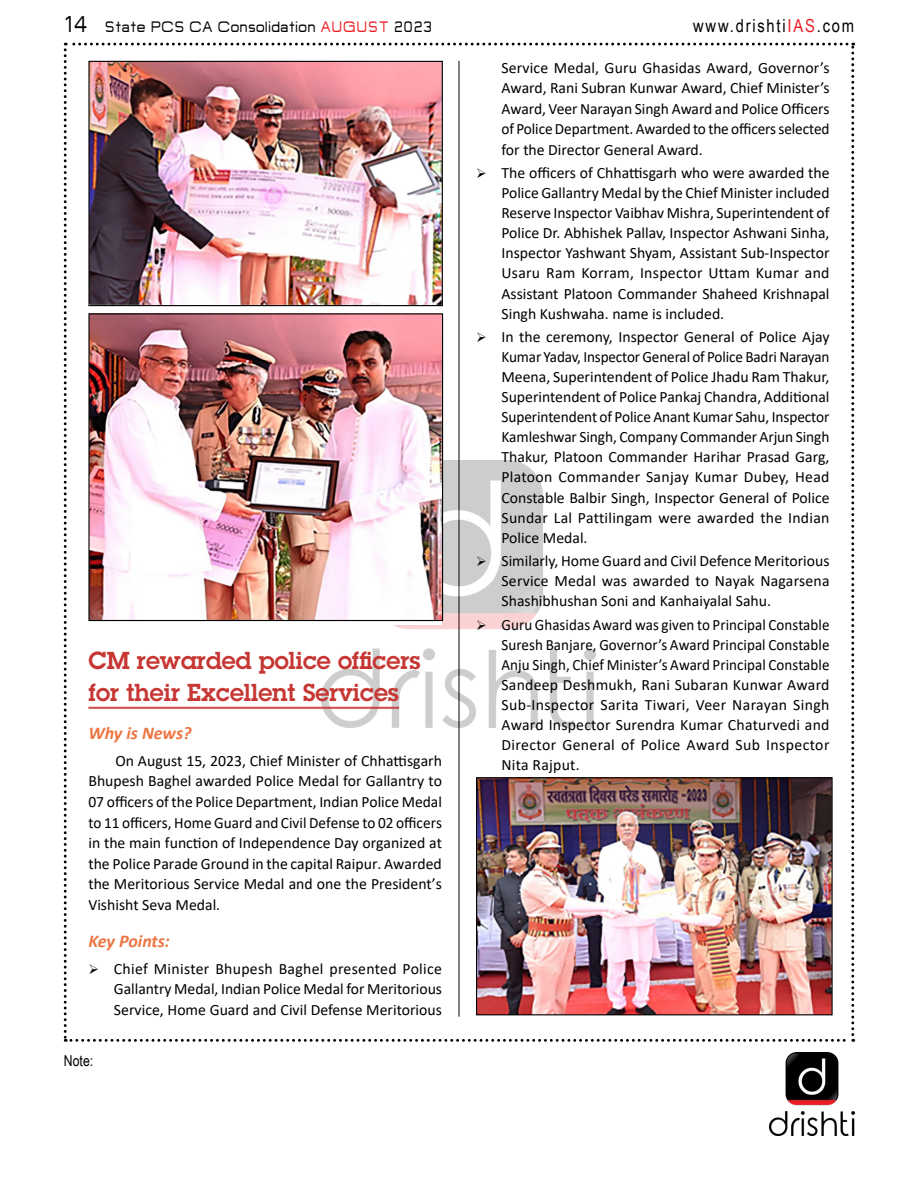
<style>
.page{position:relative;width:918px;height:1188px;background:#fff}
.page>*{position:absolute;margin:0;border:0;box-sizing:border-box;transform-origin:0 0}
.t1{font:600 24px/31.2px "Lubalin Graph Std";color:#c63632}
.t2{font:italic 700 18px "Calibri";color:#ec7543}
.t3{font:18px "Arial Narrow";letter-spacing:.1em;color:#000}
.t4{font:16.5px "Jepanten";color:#000;scale:.91 1}
.t5{font:15.75px/20.1px "Calibri";color:#000;text-align:justify}
.t6{font:15.75px/20.1px "Calibri";color:#000;text-align:justify;scale:.95 1}
.t7{font:15px "Arial Narrow";color:#000}
.s1{font-size:24.75px}
.s2{color:#ed1d24}
</style>
<div class="page">
<img style="left:770px;top:1053px;width:84px;height:82px">
<img style="left:64px;top:43px;width:790px;height:999px">
<p class="t4" style="left:64px;top:20px;width:406px"><span class="s1">14</span> State PCS CA Consolidation <span class="s2">AUGUST</span> 2023</p>
<h1 class="t1" style="left:88px;top:645px;width:334px">CM rewarded police officers for their Excellent Services</h1>
<p class="t2" style="left:88px;top:720px;width:104px">Why is News?</p>
<p class="t5" style="left:88px;top:750px;width:355px;line-height:20.5px;text-indent:27px">On August 15, 2023, Chief Minister of Chhattisgarh Bhupesh Baghel awarded Police Medal for Gallantry to 07 officers of the Police Department, Indian Police Medal to 11 officers, Home Guard and Civil Defense to 02 officers in the main function of Independence Day organized at the Police Parade Ground in the capital Raipur. Awarded the Meritorious Service Medal and one the President’s Vishisht Seva Medal.</p>
<p class="t2" style="left:88px;top:928px;width:83px">Key Points:</p>
<p class="t5" style="left:114px;top:958px;width:330px;line-height:20.5px">Chief Minister Bhupesh Baghel presented Police Gallantry Medal, Indian Police Medal for Meritorious Service, Home Guard and Civil Defense Meritorious</p>
<p class="t7" style="left:64px;top:1050px;width:31px">Note:</p>
<p class="t3" style="left:693px;top:13px;width:163px">www.drishti<span class="s2">IAS</span>.com</p>
<p class="t5" style="left:502px;top:57px;width:330px;line-height:20.5px">Service Medal, Guru Ghasidas Award, Governor’s Award, Rani Subran Kunwar Award, Chief Minister’s Award, Veer Narayan Singh Award and Police Officers of Police Department. Awarded to the officers selected for the Director General Award.</p>
<p class="t5" style="left:502px;top:162px;width:330px">The officers of Chhattisgarh who were awarded the Police Gallantry Medal by the Chief Minister included Reserve Inspector Vaibhav Mishra, Superintendent of Police Dr. Abhishek Pallav, Inspector Ashwani Sinha, Inspector Yashwant Shyam, Assistant Sub-Inspector Usaru Ram Korram, Inspector Uttam Kumar and Assistant Platoon Commander Shaheed Krishnapal Singh Kushwaha. name is included.</p>
<p class="t5" style="left:502px;top:326px;width:330px">In the ceremony, Inspector General of Police Ajay Kumar Yadav, Inspector General of Police Badri Narayan Meena, Superintendent of Police Jhadu Ram Thakur, Superintendent of Police Pankaj Chandra, Additional Superintendent of Police Anant Kumar Sahu, Inspector Kamleshwar Singh, Company Commander Arjun Singh Thakur, Platoon Commander Harihar Prasad Garg, Platoon Commander Sanjay Kumar Dubey, Head Constable Balbir Singh, Inspector General of Police Sundar Lal Pattilingam were awarded the Indian Police Medal.</p>
<p class="t5" style="left:502px;top:550px;width:330px">Similarly, Home Guard and Civil Defence Meritorious Service Medal was awarded to Nayak Nagarsena Shashibhushan Soni and Kanhaiyalal Sahu.</p>
<p class="t6" style="left:502px;top:614px;width:347px">Guru Ghasidas Award was given to Principal Constable Suresh Banjare, Governor’s Award Principal Constable Anju Singh, Chief Minister’s Award Principal Constable Sandeep Deshmukh, Rani Subaran Kunwar Award Sub-Inspector Sarita Tiwari, Veer Narayan Singh Award Inspector Surendra Kumar Chaturvedi and Director General of Police Award Sub Inspector Nita Rajput.</p>
</div>
